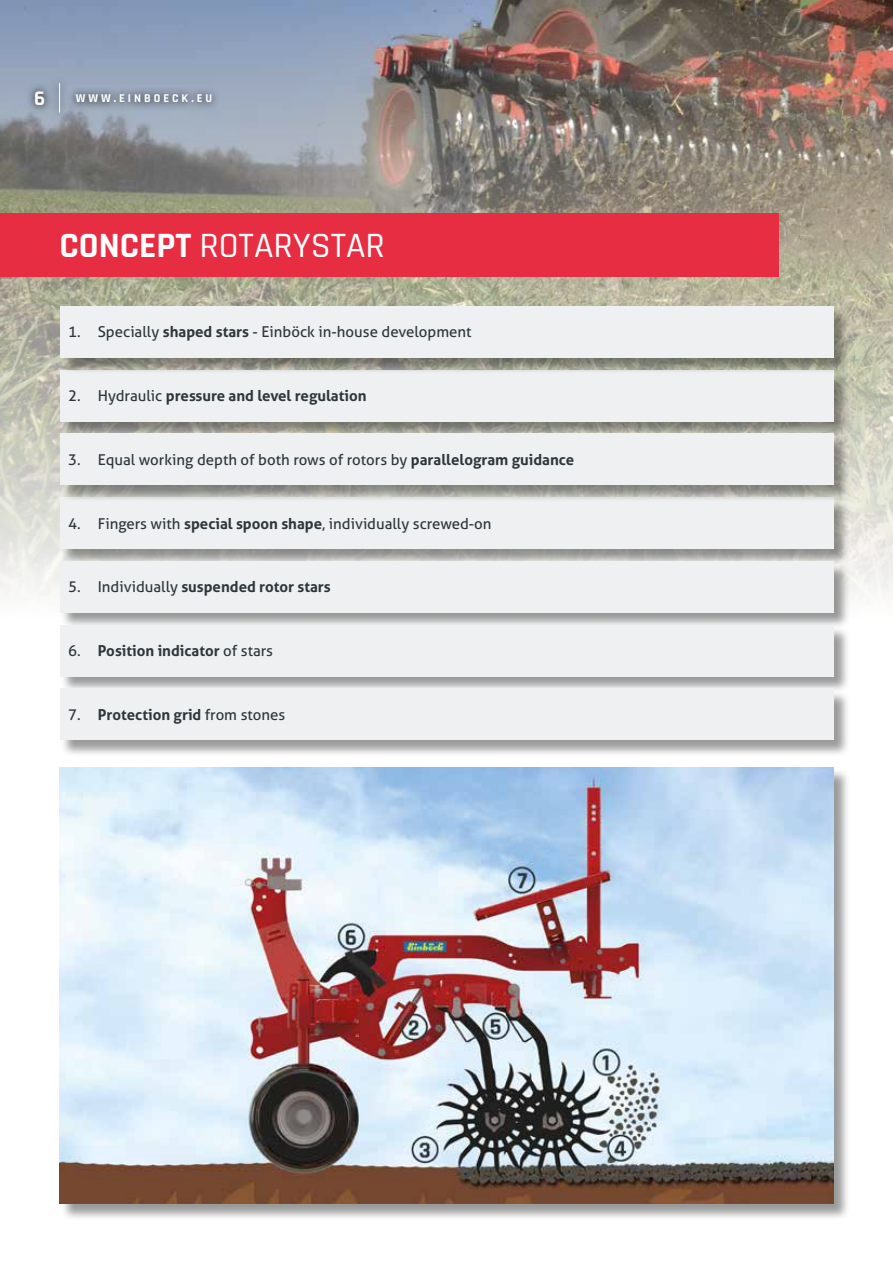
<style>
.page{position:relative;width:893px;height:1263px;background:#fff}
.page>*{position:absolute;margin:0;border:0;box-sizing:border-box;transform-origin:0 0}
.t1{font:500 36px "Rajdhani";color:#fff}
.t2{font:700 21px "Rajdhani";color:#fff}
.t3{font:15px "Aller";color:#2d373b}
.t4{font:700 15px "Aller";color:#2d373b}
.t5{font:700 12px "Rajdhani";letter-spacing:.25em;color:#fff}
.s1{font-weight:700}
.s2{font-weight:400}
</style>
<div class="page">
<img style="left:0;top:0;width:893px;height:595px">
<div style="left:60px;top:768px;width:791px;height:453px;background:#000;opacity:.4"></div>
<img style="left:60px;top:767px;width:773px;height:436px">
<svg style="left:26px;top:83px;width:24px;height:31px"></svg>
<svg style="left:69px;top:86px;width:151px;height:25px"></svg>
<div style="left:50px;top:76px;width:19px;height:44px;background:#97a4b7"></div>
<svg style="left:59px;top:83px;width:1px;height:29px"></svg>
<div style="left:0;top:213px;width:778px;height:63px;background:#e72d41"></div>
<div style="left:60px;top:371px;width:791px;height:67px;background:#000;opacity:.4"></div>
<div style="left:60px;top:370px;width:773px;height:51px;background:#eef0f2"></div>
<div style="left:60px;top:498px;width:791px;height:68px;background:#000;opacity:.4"></div>
<div style="left:60px;top:498px;width:773px;height:51px;background:#eef0f2"></div>
<div style="left:60px;top:307px;width:791px;height:67px;background:#000;opacity:.4"></div>
<div style="left:60px;top:306px;width:773px;height:51px;background:#eef0f2"></div>
<div style="left:60px;top:435px;width:791px;height:67px;background:#000;opacity:.4"></div>
<div style="left:60px;top:434px;width:773px;height:51px;background:#eef0f2"></div>
<div style="left:60px;top:562px;width:791px;height:68px;background:#000;opacity:.4"></div>
<div style="left:60px;top:561px;width:773px;height:51px;background:#eef0f2"></div>
<div style="left:60px;top:626px;width:791px;height:67px;background:#000;opacity:.4"></div>
<div style="left:60px;top:625px;width:773px;height:51px;background:#eef0f2"></div>
<div style="left:60px;top:690px;width:791px;height:67px;background:#000;opacity:.4"></div>
<div style="left:60px;top:689px;width:773px;height:51px;background:#eef0f2"></div>
<h2 class="t2" style="left:34px;top:86px;width:13px">6</h2>
<p class="t5" style="left:76px;top:91px;width:138px">WWW.EINBOECK.EU</p>
<h1 class="t1" style="left:60px;top:224px;width:327px"><span class="s1">CONCEPT</span> ROTARYSTAR</h1>
<p class="t3" style="left:68px;top:323px;width:405px">1. Specially <span class="s1">shaped stars</span> - Einböck in-house development</p>
<p class="t4" style="left:68px;top:386px;width:300px"><span class="s2">2. Hydraulic</span> pressure and level regulation</p>
<p class="t3" style="left:68px;top:450px;width:508px">3. Equal working depth of both rows of rotors by <span class="s1">parallelogram guidance</span></p>
<p class="t3" style="left:68px;top:514px;width:425px">4. Fingers with <span class="s1">special spoon shape</span>, individually screwed-on</p>
<p class="t4" style="left:68px;top:578px;width:264px"><span class="s2">5. Individually</span> suspended rotor stars</p>
<p class="t4" style="left:68px;top:642px;width:207px"><span class="s2">6.</span> Position indicator <span class="s2">of stars</span></p>
<p class="t4" style="left:68px;top:705px;width:219px"><span class="s2">7.</span> Protection grid <span class="s2">from stones</span></p>
</div>
